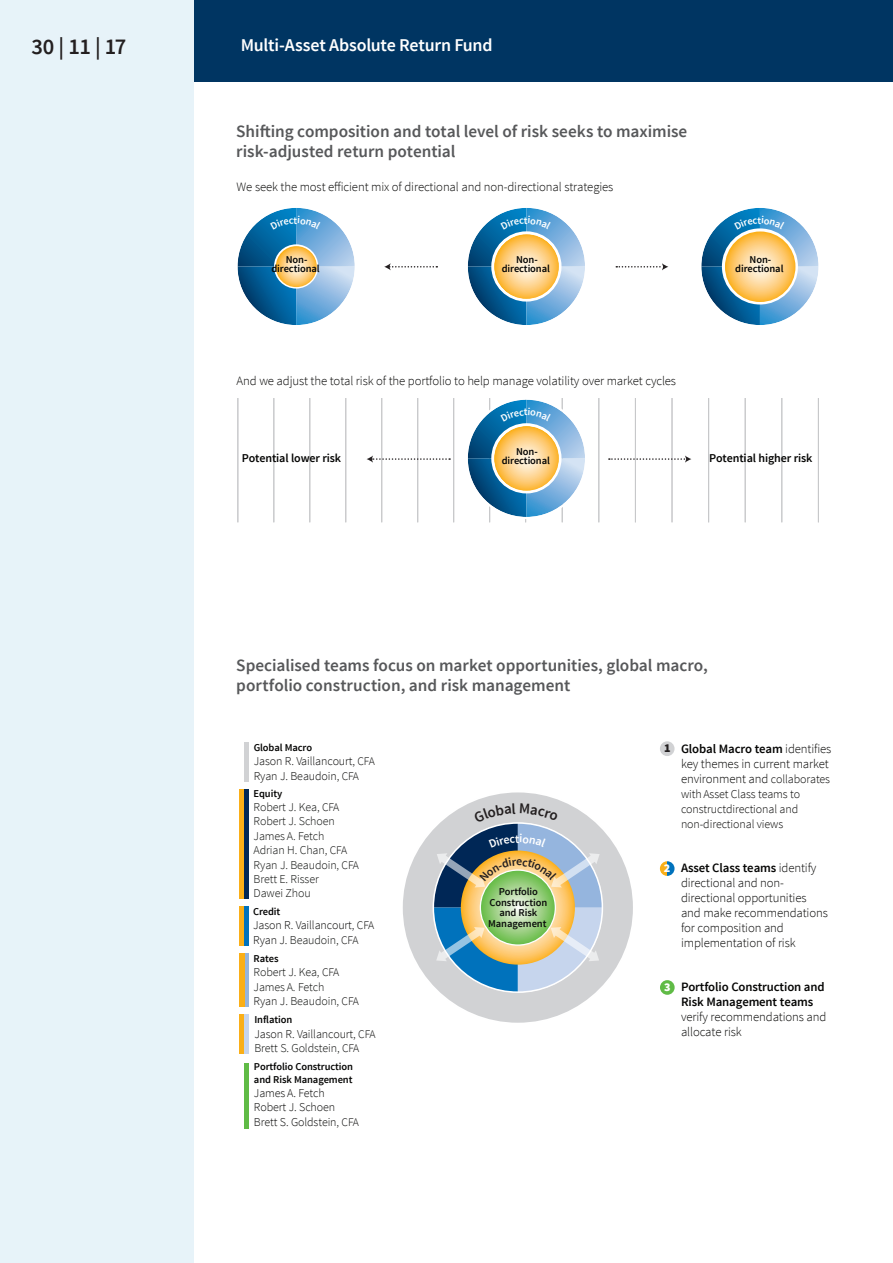
<style>
.page{position:relative;width:893px;height:1263px;background:#fff}
.page>*{position:absolute;margin:0;border:0;box-sizing:border-box;transform-origin:0 0}
.Quarterly_date{font:600 22.5px "Source Sans Pro";color:#231f20}
.Page_2_Fund_Name{font:600 18px "Source Sans Pro";letter-spacing:-.015em;color:#fff}
.Intro-Headline_sub{font:600 17.25px/20.2px "Source Sans Pro";letter-spacing:-.005em;color:#57585a}
.t1{font:300 12.75px/15px "Source Sans Pro";letter-spacing:-.01em;color:#050504}
.t2{font:600 12.75px/15px "Source Sans Pro";letter-spacing:-.01em;color:#050504}
.t3{font:300 12px/14.4px "Source Sans Pro";letter-spacing:-.01em;color:#050504}
.t4{font:300 12px/14.4px "Source Sans Pro";letter-spacing:-.01em;color:#0b0d0b}
.t5{font:600 12px "Source Sans Pro";letter-spacing:-.01em;color:#050504}
.t6{font:900 12px "Source Sans Pro";color:#fff}
.t7{font:900 12px "Source Sans Pro";color:#231f20}
.t8{font:600 10.5px/9px "Source Sans Pro";letter-spacing:-.01em;color:#050504;text-align:center}
.t9{font:600 10.5px/10.5px "Source Sans Pro";letter-spacing:-.01em;color:#0b0d0b;text-align:center}
.s1{font-size:11.7px}
.s2{font-size:11.7px;color:#050504}
.s3{color:#0b0d0b}
.s4{color:#050504}
.s5{font-weight:600}
.s6{font-size:12px}
.s7{font-weight:300}
</style>
<div class="page">
<hr style="left:489px;top:398px;width:1px;height:124px;background:#c7c8ca">
<hr style="left:525px;top:398px;width:1px;height:124px;background:#c7c8ca">
<hr style="left:562px;top:398px;width:1px;height:124px;background:#c7c8ca">
<hr style="left:238px;top:398px;width:1px;height:124px;background:#c7c8ca">
<hr style="left:274px;top:398px;width:1px;height:124px;background:#c7c8ca">
<hr style="left:310px;top:398px;width:1px;height:124px;background:#c7c8ca">
<hr style="left:345px;top:398px;width:1px;height:124px;background:#c7c8ca">
<hr style="left:381px;top:398px;width:1px;height:124px;background:#c7c8ca">
<hr style="left:417px;top:398px;width:1px;height:124px;background:#c7c8ca">
<hr style="left:453px;top:398px;width:1px;height:124px;background:#c7c8ca">
<hr style="left:599px;top:398px;width:1px;height:124px;background:#c7c8ca">
<hr style="left:635px;top:398px;width:1px;height:124px;background:#c7c8ca">
<hr style="left:672px;top:398px;width:1px;height:124px;background:#c7c8ca">
<hr style="left:708px;top:398px;width:1px;height:124px;background:#c7c8ca">
<hr style="left:745px;top:398px;width:1px;height:124px;background:#c7c8ca">
<hr style="left:781px;top:398px;width:1px;height:124px;background:#c7c8ca">
<hr style="left:818px;top:398px;width:1px;height:124px;background:#c7c8ca">
<svg style="left:616px;top:263px;width:52px;height:7px"></svg>
<svg style="left:609px;top:455px;width:82px;height:8px"></svg>
<svg style="left:367px;top:455px;width:83px;height:8px"></svg>
<svg style="left:384px;top:263px;width:53px;height:7px"></svg>
<div style="left:660px;top:741px;width:14px;height:15px;background:#d1d2d4;border-radius:50%"></div>
<svg style="left:660px;top:861px;width:7px;height:15px"></svg>
<div style="left:667px;top:861px;width:7px;height:15px;background:#0072bc"></div>
<div style="left:660px;top:980px;width:15px;height:15px;background:#60bb46;border-radius:50%"></div>
<svg style="left:403px;top:792px;width:230px;height:231px"></svg>
<div style="left:244px;top:742px;width:5px;height:39px;background:#d1d2d4"></div>
<div style="left:244px;top:953px;width:5px;height:54px;background:#95b5de"></div>
<div style="left:244px;top:1014px;width:5px;height:40px;background:#c6d5ed"></div>
<div style="left:244px;top:1063px;width:5px;height:65px;background:#60bb46"></div>
<div style="left:244px;top:906px;width:5px;height:40px;background:#0072bc"></div>
<div style="left:244px;top:789px;width:5px;height:110px;background:#002756"></div>
<div style="left:239px;top:953px;width:5px;height:54px;background:#faaf18"></div>
<div style="left:239px;top:1014px;width:5px;height:40px;background:#faaf18"></div>
<div style="left:239px;top:906px;width:5px;height:40px;background:#faaf18"></div>
<div style="left:239px;top:789px;width:5px;height:110px;background:#faaf18"></div>
<div style="left:177px;top:0;width:716px;height:81px;background:#003562"></div>
<div style="left:0;top:0;width:193px;height:1263px;background:#e7f3f9"></div>
<svg style="left:468px;top:208px;width:117px;height:117px"></svg>
<svg style="left:468px;top:400px;width:117px;height:117px"></svg>
<svg style="left:701px;top:208px;width:117px;height:117px"></svg>
<svg style="left:238px;top:208px;width:117px;height:117px"></svg>
<svg style="left:433px;top:803px;width:169px;height:189px;background:#a9b9af"></svg>
<p class="Quarterly_date" style="left:32px;top:33px;width:96px">30 | 11 | 17</p>
<p class="Page_2_Fund_Name" style="left:241px;top:34px;width:253px">Multi-Asset Absolute Return Fund</p>
<p class="Intro-Headline_sub" style="left:236px;top:122px;width:453px">Shifting composition and total level of risk seeks to maximise risk-adjusted return potential</p>
<p class="t1" style="left:237px;top:180px;width:378px">We seek the most efficient mix of directional and non-directional strategies</p>
<p class="t8" style="left:271px;top:255px;width:50px">Non&shy;directional</p>
<p class="t8" style="left:502px;top:255px;width:50px">Non&shy;directional</p>
<p class="t1" style="left:237px;top:374px;width:441px">And we adjust the total risk of the portfolio to help manage volatility over market cycles</p>
<p class="t8" style="left:735px;top:255px;width:50px">Non&shy;directional</p>
<p class="t8" style="left:502px;top:447px;width:50px">Non&shy;directional</p>
<p class="t5" style="left:242px;top:451px;width:101px">Potential lower risk</p>
<p class="t5" style="left:709px;top:451px;width:105px">Potential higher risk</p>
<p class="Intro-Headline_sub" style="left:236px;top:655px;width:473px">Specialised teams focus on market opportunities, global macro, portfolio construction, and risk management</p>
<p class="t8" style="left:254px;top:743px;width:60px">Global Macro</p>
<p class="t3" style="left:254px;top:754px;width:123px">Jason R. Vaillancourt, <span class="s1">CFA<br></span>Ryan J. Beaudoin, <span class="s1">CFA</span></p>
<p class="t8" style="left:254px;top:789px;width:30px">Equity</p>
<p class="t4" style="left:254px;top:800px;width:107px">Robert J. Kea, <span class="s2">CFA<br></span>Robert J. Schoen<br>James A. Fetch<br>Adrian H. Chan, <span class="s2">CFA<br></span>Ryan J. Beaudoin, <span class="s2">CFA<br></span>Brett E. Risser<br>Dawei Zhou</p>
<p class="t8" style="left:253px;top:907px;width:29px">Credit</p>
<p class="t3" style="left:253px;top:918px;width:123px">Jason R. Vaillancourt, <span class="s1">CFA<br></span>Ryan J. <span class="s3">Beaudoin,</span> <span class="s1">CFA</span></p>
<p class="t8" style="left:254px;top:954px;width:27px">Rates</p>
<p class="t4" style="left:254px;top:965px;width:107px">Robert J. Kea, <span class="s2">CFA<br></span>James A. Fetch<br><span class="s4">Ryan J.</span> Beaudoin, <span class="s2">CFA</span></p>
<p class="t8" style="left:254px;top:1015px;width:39px">Inflation</p>
<p class="t3" style="left:254px;top:1026px;width:123px">Jason R. Vaillancourt, <span class="s1">CFA<br></span><span class="s3">Brett S. Goldstein,</span> <span class="s1">CFA</span></p>
<p class="t8" style="left:254px;top:1060px;width:101px;line-height:12.6px;text-align:left">Portfolio Construction and Risk Management</p>
<p class="t3" style="left:254px;top:1086px;width:106px">James A. Fetch<br>Robert J. Schoen<br>Brett S. Goldstein, <span class="s1">CFA</span></p>
<p class="t9" style="left:488px;top:887px;width:61px">Portfolio<br>Construction and Risk<br>Management</p>
<p class="t7" style="left:664px;top:740px;width:8px">1</p>
<p class="t1" style="left:681px;top:742px;width:152px"><span class="s5">Global Macro team</span> identifies key themes in current market environment and <span class="s6">collaborates</span></p>
<p class="t3" style="left:681px;top:787px;width:121px;line-height:15px">with Asset Class teams to constructdirectional and non-directional views</p>
<p class="t6" style="left:664px;top:860px;width:8px">2</p>
<p class="t6" style="left:664px;top:979px;width:8px">3</p>
<p class="t1" style="left:681px;top:860px;width:148px"><span class="s5">Asset Class teams</span> identify directional and non&shy;directional opportunities and make recommendations for composition and implementation of risk</p>
<p class="t2" style="left:681px;top:979px;width:147px">Portfolio Construction and<br>Risk Management teams <span class="s7">verify recommendations and allocate risk</span></p>
</div>
